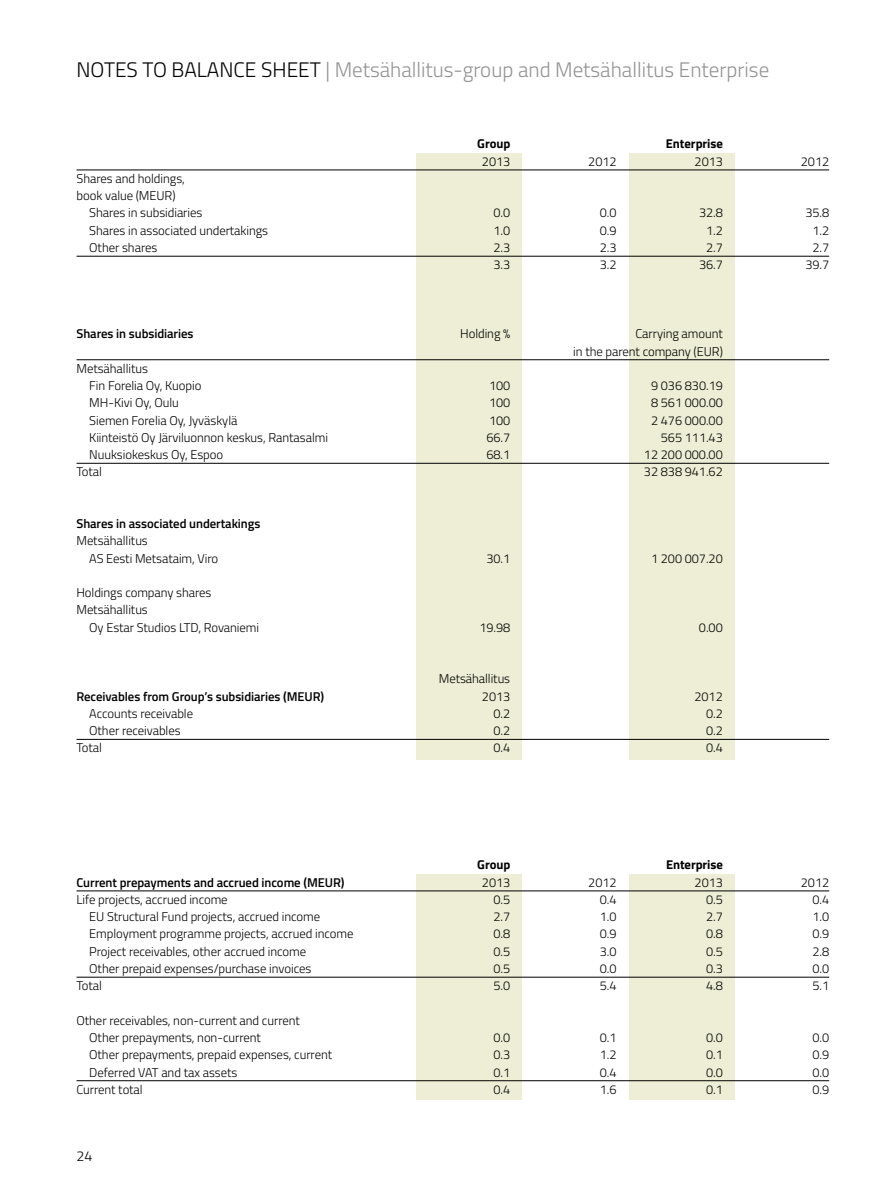
<style>
.page{position:relative;width:893px;height:1191px;background:#fff}
.page>*{position:absolute;margin:0;border:0;box-sizing:border-box;transform-origin:0 0}
.t1{font:300 21px "Titillium Web";color:#939393}
.t2{font:300 14.25px "Titillium Web";color:#000}
.t3{font:300 12.75px/17.2px "Titillium Web";letter-spacing:-.005em;color:#000}
.t4{font:600 12.75px "Titillium Web";letter-spacing:-.005em;color:#000}
.t5{font:700 12.75px "Titillium Web";letter-spacing:-.005em;color:#000}
.s1{color:#000}
</style>
<div class="page">
<div style="left:416px;top:153px;width:106px;height:606px;background:#edeed5"></div>
<div style="left:416px;top:873px;width:106px;height:226px;background:#edeed5"></div>
<div style="left:629px;top:153px;width:106px;height:606px;background:#edeed5"></div>
<div style="left:629px;top:873px;width:106px;height:226px;background:#edeed5"></div>
<hr style="left:77px;top:170px;width:752px;height:1px;background:#000">
<hr style="left:77px;top:256px;width:752px;height:1px;background:#000">
<hr style="left:77px;top:359px;width:752px;height:1px;background:#000">
<hr style="left:77px;top:463px;width:752px;height:1px;background:#000">
<hr style="left:77px;top:739px;width:752px;height:1px;background:#000">
<hr style="left:77px;top:890px;width:752px;height:1px;background:#000">
<hr style="left:77px;top:977px;width:752px;height:1px;background:#000">
<hr style="left:77px;top:1080px;width:752px;height:1px;background:#000">
<h1 class="t1" style="left:77px;top:54px;width:694px"><span class="s1">NOTES TO BALANCE SHEET</span> | Metsähallitus-group and Metsähallitus Enterprise</h1>
<p class="t5" style="left:477px;top:134px;width:35px">Group</p>
<p class="t5" style="left:666px;top:134px;width:58px">Enterprise</p>
<p class="t3" style="left:482px;top:152px;width:30px">2013</p>
<p class="t3" style="left:588px;top:152px;width:30px">2012</p>
<p class="t3" style="left:695px;top:152px;width:30px">2013</p>
<p class="t3" style="left:801px;top:152px;width:30px">2012</p>
<p class="t3" style="left:77px;top:169px;width:110px">Shares and holdings,</p>
<p class="t3" style="left:77px;top:186px;width:101px">book value (MEUR)</p>
<p class="t3" style="left:89px;top:204px;width:115px">Shares in subsidiaries</p>
<p class="t3" style="left:494px;top:204px;width:18px">0.0</p>
<p class="t3" style="left:600px;top:204px;width:18px">0.0</p>
<p class="t3" style="left:699px;top:204px;width:25px">32.8</p>
<p class="t3" style="left:805px;top:204px;width:25px">35.8</p>
<p class="t3" style="left:89px;top:221px;width:180px">Shares in associated undertakings</p>
<p class="t3" style="left:494px;top:221px;width:18px">1.0</p>
<p class="t3" style="left:600px;top:221px;width:18px">0.9</p>
<p class="t3" style="left:706px;top:221px;width:18px">1.2</p>
<p class="t3" style="left:812px;top:221px;width:18px">1.2</p>
<p class="t3" style="left:89px;top:238px;width:70px">Other shares</p>
<p class="t3" style="left:493px;top:238px;width:18px">2.3</p>
<p class="t3" style="left:600px;top:238px;width:18px">2.3</p>
<p class="t3" style="left:706px;top:238px;width:18px">2.7</p>
<p class="t3" style="left:812px;top:238px;width:18px">2.7</p>
<p class="t3" style="left:494px;top:255px;width:18px">3.3</p>
<p class="t3" style="left:600px;top:255px;width:18px">3.2</p>
<p class="t3" style="left:699px;top:255px;width:25px">36.7</p>
<p class="t3" style="left:805px;top:255px;width:25px">39.7</p>
<p class="t4" style="left:77px;top:324px;width:119px">Shares in subsidiaries</p>
<p class="t3" style="left:460px;top:324px;width:52px">Holding %</p>
<p class="t3" style="left:573px;top:324px;width:151px;text-align:right">Carrying amount<br>in the parent company (EUR)</p>
<p class="t3" style="left:89px;top:359px;width:114px;text-indent:-13px">Metsähallitus<br>Fin Forelia Oy, Kuopio</p>
<p class="t3" style="left:489px;top:376px;width:23px">100</p>
<p class="t3" style="left:651px;top:376px;width:73px">9 036 830.19</p>
<p class="t3" style="left:89px;top:393px;width:91px">MH-Kivi Oy, Oulu</p>
<p class="t3" style="left:489px;top:393px;width:23px">100</p>
<p class="t3" style="left:651px;top:393px;width:73px">8 561 000.00</p>
<p class="t3" style="left:89px;top:411px;width:150px">Siemen Forelia Oy, Jyväskylä</p>
<p class="t3" style="left:489px;top:411px;width:23px">100</p>
<p class="t3" style="left:651px;top:411px;width:73px">2 476 000.00</p>
<p class="t3" style="left:89px;top:428px;width:240px">Kiinteistö Oy Järviluonnon keskus, Rantasalmi</p>
<p class="t3" style="left:486px;top:428px;width:25px">66.7</p>
<p class="t3" style="left:661px;top:428px;width:63px">565 111.43</p>
<p class="t3" style="left:89px;top:445px;width:136px">Nuuksiokeskus Oy, Espoo</p>
<p class="t3" style="left:486px;top:445px;width:25px">68.1</p>
<p class="t3" style="left:644px;top:445px;width:80px">12 200 000.00</p>
<p class="t3" style="left:76px;top:462px;width:27px">Total</p>
<p class="t3" style="left:644px;top:462px;width:80px">32 838 941.62</p>
<p class="t4" style="left:76px;top:514px;width:185px">Shares in associated undertakings</p>
<p class="t3" style="left:89px;top:531px;width:131px;text-indent:-13px">Metsähallitus<br>AS Eesti Metsataim, Viro</p>
<p class="t3" style="left:486px;top:549px;width:25px">30.1</p>
<p class="t3" style="left:651px;top:549px;width:73px">1 200 007.20</p>
<p class="t3" style="left:76px;top:583px;width:137px">Holdings company shares<br>Metsähallitus</p>
<p class="t3" style="left:89px;top:618px;width:171px">Oy Estar Studios LTD, Rovaniemi</p>
<p class="t3" style="left:479px;top:618px;width:32px">19.98</p>
<p class="t3" style="left:699px;top:618px;width:25px">0.00</p>
<p class="t3" style="left:439px;top:669px;width:73px">Metsähallitus</p>
<p class="t4" style="left:76px;top:686px;width:249px">Receivables from Group’s subsidiaries (MEUR)</p>
<p class="t3" style="left:482px;top:687px;width:30px">2013</p>
<p class="t3" style="left:694px;top:687px;width:30px">2012</p>
<p class="t3" style="left:89px;top:704px;width:105px">Accounts receivable</p>
<p class="t3" style="left:493px;top:704px;width:18px">0.2</p>
<p class="t3" style="left:706px;top:704px;width:18px">0.2</p>
<p class="t3" style="left:89px;top:721px;width:93px">Other receivables</p>
<p class="t3" style="left:493px;top:721px;width:18px">0.2</p>
<p class="t3" style="left:706px;top:721px;width:18px">0.2</p>
<p class="t3" style="left:76px;top:738px;width:27px">Total</p>
<p class="t3" style="left:493px;top:738px;width:18px">0.4</p>
<p class="t3" style="left:706px;top:738px;width:18px">0.4</p>
<p class="t5" style="left:477px;top:855px;width:35px">Group</p>
<p class="t5" style="left:666px;top:855px;width:58px">Enterprise</p>
<p class="t4" style="left:77px;top:872px;width:270px">Current prepayments and accrued income (MEUR)</p>
<p class="t3" style="left:482px;top:873px;width:30px">2013</p>
<p class="t3" style="left:588px;top:873px;width:30px">2012</p>
<p class="t3" style="left:695px;top:873px;width:30px">2013</p>
<p class="t3" style="left:801px;top:873px;width:30px">2012</p>
<p class="t3" style="left:77px;top:890px;width:153px">Life projects, accrued income</p>
<p class="t3" style="left:494px;top:890px;width:18px">0.5</p>
<p class="t3" style="left:600px;top:890px;width:18px">0.4</p>
<p class="t3" style="left:706px;top:890px;width:18px">0.5</p>
<p class="t3" style="left:812px;top:890px;width:18px">0.4</p>
<p class="t3" style="left:89px;top:907px;width:232px">EU Structural Fund projects, accrued income</p>
<p class="t3" style="left:494px;top:907px;width:18px">2.7</p>
<p class="t3" style="left:600px;top:907px;width:18px">1.0</p>
<p class="t3" style="left:706px;top:907px;width:18px">2.7</p>
<p class="t3" style="left:812px;top:907px;width:18px">1.0</p>
<p class="t3" style="left:89px;top:924px;width:266px">Employment programme projects, accrued income</p>
<p class="t3" style="left:494px;top:924px;width:18px">0.8</p>
<p class="t3" style="left:600px;top:924px;width:18px">0.9</p>
<p class="t3" style="left:706px;top:924px;width:18px">0.8</p>
<p class="t3" style="left:812px;top:924px;width:18px">0.9</p>
<p class="t3" style="left:89px;top:942px;width:218px">Project receivables, other accrued income</p>
<p class="t3" style="left:493px;top:942px;width:18px">0.5</p>
<p class="t3" style="left:600px;top:942px;width:18px">3.0</p>
<p class="t3" style="left:706px;top:942px;width:18px">0.5</p>
<p class="t3" style="left:812px;top:942px;width:18px">2.8</p>
<p class="t3" style="left:89px;top:959px;width:224px">Other prepaid expenses/purchase invoices</p>
<p class="t3" style="left:493px;top:959px;width:18px">0.5</p>
<p class="t3" style="left:600px;top:959px;width:18px">0.0</p>
<p class="t3" style="left:706px;top:959px;width:18px">0.3</p>
<p class="t3" style="left:812px;top:959px;width:18px">0.0</p>
<p class="t3" style="left:76px;top:976px;width:27px">Total</p>
<p class="t3" style="left:493px;top:976px;width:18px">5.0</p>
<p class="t3" style="left:600px;top:976px;width:18px">5.4</p>
<p class="t3" style="left:706px;top:976px;width:18px">4.8</p>
<p class="t3" style="left:812px;top:976px;width:18px">5.1</p>
<p class="t3" style="left:89px;top:1011px;width:212px;text-indent:-13px">Other receivables, non-current and current<br>Other prepayments, non-current</p>
<p class="t3" style="left:493px;top:1028px;width:18px">0.0</p>
<p class="t3" style="left:600px;top:1028px;width:18px">0.1</p>
<p class="t3" style="left:706px;top:1028px;width:18px">0.0</p>
<p class="t3" style="left:812px;top:1028px;width:18px">0.0</p>
<p class="t3" style="left:89px;top:1045px;width:244px">Other prepayments, prepaid expenses, current</p>
<p class="t3" style="left:493px;top:1045px;width:18px">0.3</p>
<p class="t3" style="left:600px;top:1045px;width:18px">1.2</p>
<p class="t3" style="left:706px;top:1045px;width:18px">0.1</p>
<p class="t3" style="left:812px;top:1045px;width:18px">0.9</p>
<p class="t3" style="left:89px;top:1062px;width:150px">Deferred VAT and tax assets</p>
<p class="t3" style="left:493px;top:1062px;width:18px">0.1</p>
<p class="t3" style="left:600px;top:1062px;width:18px">0.4</p>
<p class="t3" style="left:706px;top:1062px;width:18px">0.0</p>
<p class="t3" style="left:812px;top:1062px;width:18px">0.0</p>
<p class="t3" style="left:76px;top:1080px;width:68px">Current total</p>
<p class="t3" style="left:493px;top:1080px;width:18px">0.4</p>
<p class="t3" style="left:600px;top:1080px;width:18px">1.6</p>
<p class="t3" style="left:706px;top:1080px;width:18px">0.1</p>
<p class="t3" style="left:812px;top:1080px;width:18px">0.9</p>
<p class="t2" style="left:77px;top:1145px;width:17px">24</p>
</div>
